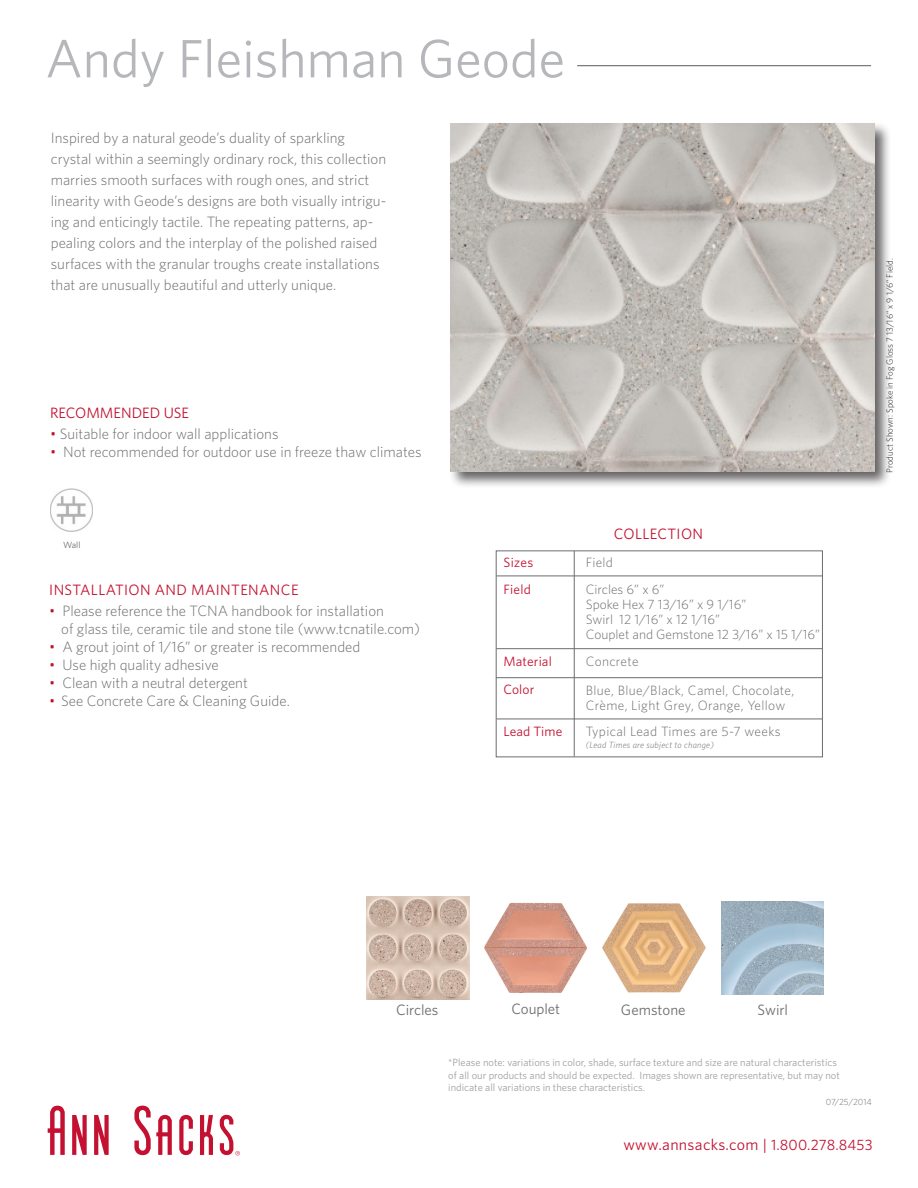
<style>
.page{position:relative;width:918px;height:1188px;background:#fff}
.page>*{position:absolute;margin:0;border:0;box-sizing:border-box;transform-origin:0 0}
.t1{font:54px "Whitney";color:#b6b7bb}
.t2{font:15.9px "Whitney";letter-spacing:.02em;color:#c3102f}
.t3{font:300 15px/21px "Whitney";color:#6c6d70}
.Red_Sub-heads{font:15px "Whitney";letter-spacing:.025em;color:#c3102f}
.t4{font:15px "Whitney";color:#6c6d70}
.Red_Sub-heads-2{font:15px "Whitney";color:#c3102f}
.Red_Sub-heads-3{font:300 13.5px "Whitney";letter-spacing:.015em;color:#6c6d70}
.Red_Sub-heads-4{font:13.5px "Whitney";letter-spacing:.01em;color:#c3102f}
.t5{font:10.5px/12.6px "Whitney";color:#a0a1a5}
.Body_Text{font:300 9px "Whitney";color:#231f20}
.Red_Sub-heads-5{font:italic 300 9px "Whitney";letter-spacing:.025em;color:#6c6d70}
.Date_Revise_Date{font:300 9px "Whitney";color:#6c6d70}
.t6{font:9px "Whitney";color:#6c6d70}
.s1{color:#c3102f}
.s2{font-size:15.6px}
.s3{font-size:15px}
</style>
<div class="page">
<hr style="left:577px;top:65px;width:294px;height:1px;background:#6c6d70">
<img style="left:50px;top:489px;width:43px;height:42px">
<div style="left:449px;top:122px;width:443px;height:367px;background:#231f20;opacity:.7"></div>
<img style="left:451px;top:124px;width:423px;height:348px">
<img style="left:484px;top:902px;width:103px;height:91px">
<img style="left:602px;top:903px;width:104px;height:90px">
<img style="left:721px;top:901px;width:102px;height:94px">
<img style="left:367px;top:897px;width:103px;height:103px">
<svg style="left:48px;top:1106px;width:17px;height:49px"></svg>
<svg style="left:134px;top:1106px;width:38px;height:49px"></svg>
<svg style="left:179px;top:1115px;width:14px;height:40px"></svg>
<svg style="left:72px;top:1115px;width:15px;height:40px"></svg>
<svg style="left:94px;top:1115px;width:15px;height:40px"></svg>
<svg style="left:200px;top:1115px;width:13px;height:40px"></svg>
<svg style="left:220px;top:1115px;width:20px;height:40px"></svg>
<hr style="left:496px;top:576px;width:327px;height:1px;background:#6c6d70">
<hr style="left:496px;top:719px;width:327px;height:1px;background:#6c6d70">
<hr style="left:496px;top:648px;width:326px;height:1px;background:#6c6d70">
<div style="left:496px;top:550px;width:327px;height:207px;border:1px solid #6c6d70"></div>
<hr style="left:574px;top:551px;width:1px;height:205px;background:#6c6d70">
<hr style="left:496px;top:677px;width:326px;height:1px;background:#6c6d70">
<p class="t1" style="left:45px;top:23px;width:521px">Andy Fleishman Geode</p>
<p class="t3" style="left:51px;top:127px;width:337px">Inspired by a natural geode’s duality of sparkling crystal within a seemingly ordinary rock, this collection marries smooth surfaces with rough ones, and strict linearity with Geode’s designs are both visually intrigu&shy;ing and enticingly tactile. The repeating patterns, ap&shy;pealing colors and the interplay of the polished raised surfaces with the granular troughs create installations that are unusually beautiful and utterly unique.</p>
<p class="Red_Sub-heads-2" style="left:50px;top:403px;width:141px">RECOMMENDED USE</p>
<p class="t3" style="left:50px;top:423px;width:230px"><span class="s1">•</span> Suitable for indoor wall applications</p>
<p class="t3" style="left:50px;top:441px;width:373px"><span class="s1">•</span> Not recommended for outdoor use in freeze thaw climates</p>
<p class="t6" style="left:63px;top:539px;width:19px">Wall</p>
<p class="Red_Sub-heads" style="left:49px;top:580px;width:251px">INSTALLATION AND MAINTENANCE</p>
<p class="t3" style="left:61px;top:601px;width:360px;line-height:18px;text-indent:-12px"><span class="s1">•</span> Please reference the TCNA handbook for installation<br>of glass tile, ceramic tile and stone tile (www.tcnatile.com)</p>
<p class="t3" style="left:49px;top:636px;width:313px"><span class="s1">•</span> A grout joint of 1/16” or greater is recommended</p>
<p class="t3" style="left:49px;top:654px;width:171px"><span class="s1">•</span> Use high quality adhesive</p>
<p class="t3" style="left:49px;top:672px;width:200px"><span class="s1">•</span> Clean with a neutral detergent</p>
<p class="t3" style="left:49px;top:690px;width:242px"><span class="s1">•</span> See Concrete Care &amp; Cleaning Guide.</p>
<p class="Red_Sub-heads-4" style="left:503px;top:553px;width:31px">Sizes</p>
<p class="Red_Sub-heads-4" style="left:503px;top:580px;width:29px">Field</p>
<p class="Red_Sub-heads-4" style="left:503px;top:652px;width:50px">Material</p>
<p class="Red_Sub-heads-4" style="left:503px;top:680px;width:32px">Color</p>
<p class="Red_Sub-heads-4" style="left:503px;top:722px;width:60px">Lead Time</p>
<p class="Red_Sub-heads" style="left:614px;top:524px;width:91px">COLLECTION</p>
<p class="Red_Sub-heads-3" style="left:586px;top:553px;width:29px">Field</p>
<p class="Red_Sub-heads-3" style="left:586px;top:580px;width:80px">Circles 6” x 6”</p>
<p class="Red_Sub-heads-3" style="left:586px;top:595px;width:162px">Spoke Hex 7 13/16” x 9 1/16”</p>
<p class="Red_Sub-heads-3" style="left:586px;top:610px;width:136px">Swirl 12 1/16” x 12 1/16”</p>
<p class="Red_Sub-heads-3" style="left:586px;top:625px;width:236px">Couplet and Gemstone 12 3/16” x 15 1/16”</p>
<p class="Red_Sub-heads-3" style="left:586px;top:652px;width:54px">Concrete</p>
<p class="Red_Sub-heads-3" style="left:586px;top:681px;width:210px">Blue, Blue/Black, Camel, Chocolate,</p>
<p class="Red_Sub-heads-3" style="left:586px;top:696px;width:201px">Crème, Light Grey, Orange, Yellow</p>
<p class="Red_Sub-heads-3" style="left:586px;top:722px;width:196px">Typical Lead Times are 5-7 weeks</p>
<p class="Red_Sub-heads-5" style="left:586px;top:739px;width:130px">(Lead Times are subject to change)</p>
<p class="Body_Text" style="left:884px;top:473px;width:216px;rotate:-90deg">Product Shown: Spoke in Fog Gloss 7 13/16” x 9 1/6” Field.</p>
<p class="t4" style="left:396px;top:1000px;width:44px">Circles</p>
<p class="t4" style="left:511px;top:999px;width:50px">Couplet</p>
<p class="t4" style="left:621px;top:999px;width:66px">Gemstone</p>
<p class="t4" style="left:758px;top:1000px;width:32px">Swirl</p>
<p class="t5" style="left:448px;top:1056px;width:393px">*Please note: variations in color, shade, surface texture and size are natural characteristics of all our products and should be expected. Images shown are representative, but may not indicate all variations in these characteristics.</p>
<p class="Date_Revise_Date" style="left:826px;top:1096px;width:48px">07/25/2014</p>
<p class="t2" style="left:623px;top:1134px;width:251px">www.annsacks.com <span class="s2">|</span> <span class="s3">1.800.278.8453</span></p>
</div>
